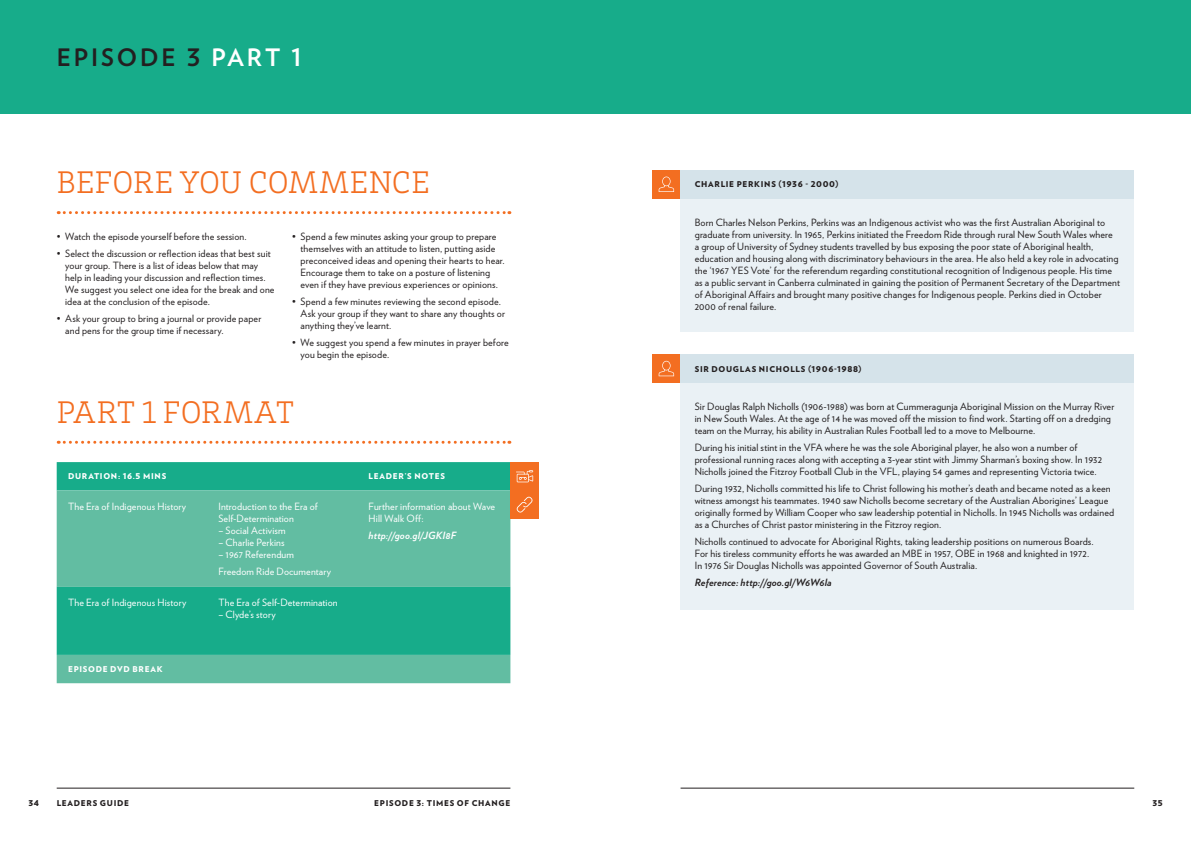
<style>
.page{position:relative;width:1191px;height:842px;background:#fff}
.page>*{position:absolute;margin:0;border:0;box-sizing:border-box;transform-origin:0 0}
.t1{font:300 32px "Brix Slab";letter-spacing:.005em;color:#f36e21}
.t2{font:700 24px "Verlag";letter-spacing:.12em;color:#231f20}
.t3{font:10px/12px "Verlag";letter-spacing:.01em;color:#231f20}
.t4{font:10px/12px "Verlag";letter-spacing:.01em;color:#fff}
.t5{font:italic 700 10px "Verlag";letter-spacing:.01em;color:#231f20}
.t6{font:italic 700 10px "Verlag";letter-spacing:.01em;color:#fff}
.t7{font:900 8px "Verlag";letter-spacing:.085em;color:#231f20}
.t8{font:900 8px "Verlag";letter-spacing:.085em;color:#fff}
.s1{color:#fff}
</style>
<div class="page">
<div style="left:0;top:0;width:1191px;height:113px;background:#17ac8a"></div>
<hr style="left:57px;top:788px;width:453px;height:1px;background:#231f20">
<hr style="left:680px;top:788px;width:454px;height:1px;background:#231f20">
<div style="left:680px;top:198px;width:454px;height:134px;background:#eaf1f5"></div>
<div style="left:652px;top:170px;width:28px;height:28px;background:#f36e21"></div>
<div style="left:652px;top:354px;width:28px;height:29px;background:#f36e21"></div>
<div style="left:57px;top:462px;width:453px;height:28px;background:#17ac8a"></div>
<div style="left:57px;top:490px;width:453px;height:193px;background:#62bda2"></div>
<div style="left:57px;top:587px;width:453px;height:68px;background:#17ac8a"></div>
<svg style="left:58px;top:441px;width:452px;height:3px"></svg>
<svg style="left:58px;top:211px;width:452px;height:3px"></svg>
<div style="left:680px;top:170px;width:454px;height:28px;background:#d5e3ea"></div>
<div style="left:680px;top:354px;width:454px;height:29px;background:#d5e3ea"></div>
<div style="left:680px;top:383px;width:454px;height:226px;background:#eaf1f5"></div>
<svg style="left:658px;top:177px;width:16px;height:15px"></svg>
<svg style="left:658px;top:361px;width:16px;height:15px"></svg>
<div style="left:510px;top:462px;width:29px;height:28px;background:#f36e21"></div>
<svg style="left:516px;top:470px;width:17px;height:12px"></svg>
<div style="left:510px;top:490px;width:29px;height:29px;background:#f36e21"></div>
<svg style="left:516px;top:496px;width:17px;height:16px"></svg>
<h2 class="t2" style="left:57px;top:39px;width:247px">EPISODE 3 <span class="s1">PART 1</span></h2>
<h1 class="t1" style="left:57px;top:162px;width:374px">BEFORE YOU COMMENCE</h1>
<p class="t3" style="left:57px;top:230px;width:191px">• Watch the episode yourself before the session.</p>
<p class="t3" style="left:65px;top:247px;width:211px;text-indent:-8px">• Select the discussion or reflection ideas that best suit your group. There is a list of ideas below that may help in leading your discussion and reflection times.<br>We suggest you select one idea for the break and one idea at the conclusion of the episode.</p>
<p class="t3" style="left:65px;top:312px;width:198px;text-indent:-8px">• Ask your group to bring a journal or provide paper and pens for the group time if necessary.</p>
<p class="t3" style="left:300px;top:230px;width:206px;text-indent:-8px">• Spend a few minutes asking your group to prepare themselves with an attitude to listen, putting aside preconceived ideas and opening their hearts to hear.<br>Encourage them to take on a posture of listening even if they have previous experiences or opinions.</p>
<p class="t3" style="left:300px;top:295px;width:206px;text-indent:-8px">• Spend a few minutes reviewing the second episode.<br>Ask your group if they want to share any thoughts or anything they’ve learnt.</p>
<p class="t3" style="left:300px;top:336px;width:210px;text-indent:-8px">• We suggest you spend a few minutes in prayer before you begin the episode.</p>
<h1 class="t1" style="left:57px;top:392px;width:239px">PART 1 FORMAT</h1>
<p class="t8" style="left:68px;top:470px;width:100px">DURATION: 16.5 MINS</p>
<p class="t8" style="left:369px;top:470px;width:78px">LEADER’S NOTES</p>
<p class="t4" style="left:68px;top:500px;width:120px">The Era of Indigenous History</p>
<p class="t4" style="left:218px;top:500px;width:101px">Introduction to the Era of<br>Self-Determination</p>
<p class="t4" style="left:218px;top:524px;width:69px">– Social Activism</p>
<p class="t4" style="left:218px;top:536px;width:68px">– Charlie Perkins</p>
<p class="t4" style="left:218px;top:545px;width:114px;line-height:17px">– 1967 Referendum<br>Freedom Ride Documentary</p>
<p class="t4" style="left:369px;top:500px;width:128px">Further information about Wave<br>Hill Walk Off:</p>
<p class="t6" style="left:369px;top:527px;width:89px">http://goo.gl/JGKI8F</p>
<p class="t4" style="left:68px;top:596px;width:120px">The Era of Indigenous History</p>
<p class="t4" style="left:218px;top:596px;width:121px">The Era of Self-Determination</p>
<p class="t4" style="left:218px;top:608px;width:59px">– Clyde’s story</p>
<p class="t8" style="left:68px;top:663px;width:96px">EPISODE DVD BREAK</p>
<p class="t7" style="left:694px;top:178px;width:145px">CHARLIE PERKINS (1936 - 2000)</p>
<p class="t3" style="left:694px;top:216px;width:427px">Born Charles Nelson Perkins, Perkins was an Indigenous activist who was the first Australian Aboriginal to graduate from university. In 1965, Perkins initiated the Freedom Ride through rural New South Wales where<br>a group of University of Sydney students travelled by bus exposing the poor state of Aboriginal health, education and housing along with discriminatory behaviours in the area. He also held a key role in advocating the ‘1967 YES Vote’ for the referendum regarding constitutional recognition of Indigenous people. His time as a public servant in Canberra culminated in gaining the position of Permanent Secretary of the Department of Aboriginal Affairs and brought many positive changes for Indigenous people. Perkins died in October 2000 of renal failure.</p>
<p class="t7" style="left:694px;top:362px;width:168px">SIR DOUGLAS NICHOLLS (1906-1988)</p>
<p class="t3" style="left:694px;top:400px;width:421px">Sir Douglas Ralph Nicholls (1906-1988) was born at Cummeragunja Aboriginal Mission on the Murray River in New South Wales. At the age of 14 he was moved off the mission to find work. Starting off on a dredging team on the Murray, his ability in Australian Rules Football led to a move to Melbourne.</p>
<p class="t3" style="left:694px;top:441px;width:409px">During his initial stint in the VFA where he was the sole Aboriginal player, he also won a number of professional running races along with accepting a 3-year stint with Jimmy Sharman’s boxing show. In 1932<br>Nicholls joined the Fitzroy Football Club in the VFL, playing 54 games and representing Victoria twice.</p>
<p class="t3" style="left:694px;top:482px;width:421px">During 1932, Nicholls committed his life to Christ following his mother’s death and became noted as a keen witness amongst his teammates. 1940 saw Nicholls become secretary of the Australian Aborigines’ League originally formed by William Cooper who saw leadership potential in Nicholls. In 1945 Nicholls was ordained as a Churches of Christ pastor ministering in the Fitzroy region.</p>
<p class="t3" style="left:694px;top:535px;width:400px">Nicholls continued to advocate for Aboriginal Rights, taking leadership positions on numerous Boards.<br>For his tireless community efforts he was awarded an MBE in 1957, OBE in 1968 and knighted in 1972.<br>In 1976 Sir Douglas Nicholls was appointed Governor of South Australia.</p>
<p class="t5" style="left:694px;top:574px;width:138px">Reference: http://goo.gl/W6W6la</p>
<p class="t7" style="left:374px;top:796px;width:138px">EPISODE 3: TIMES OF CHANGE</p>
<p class="t7" style="left:28px;top:796px;width:12px">34</p>
<p class="t7" style="left:57px;top:796px;width:74px">LEADERS GUIDE</p>
<p class="t7" style="left:1152px;top:796px;width:12px">35</p>
</div>
